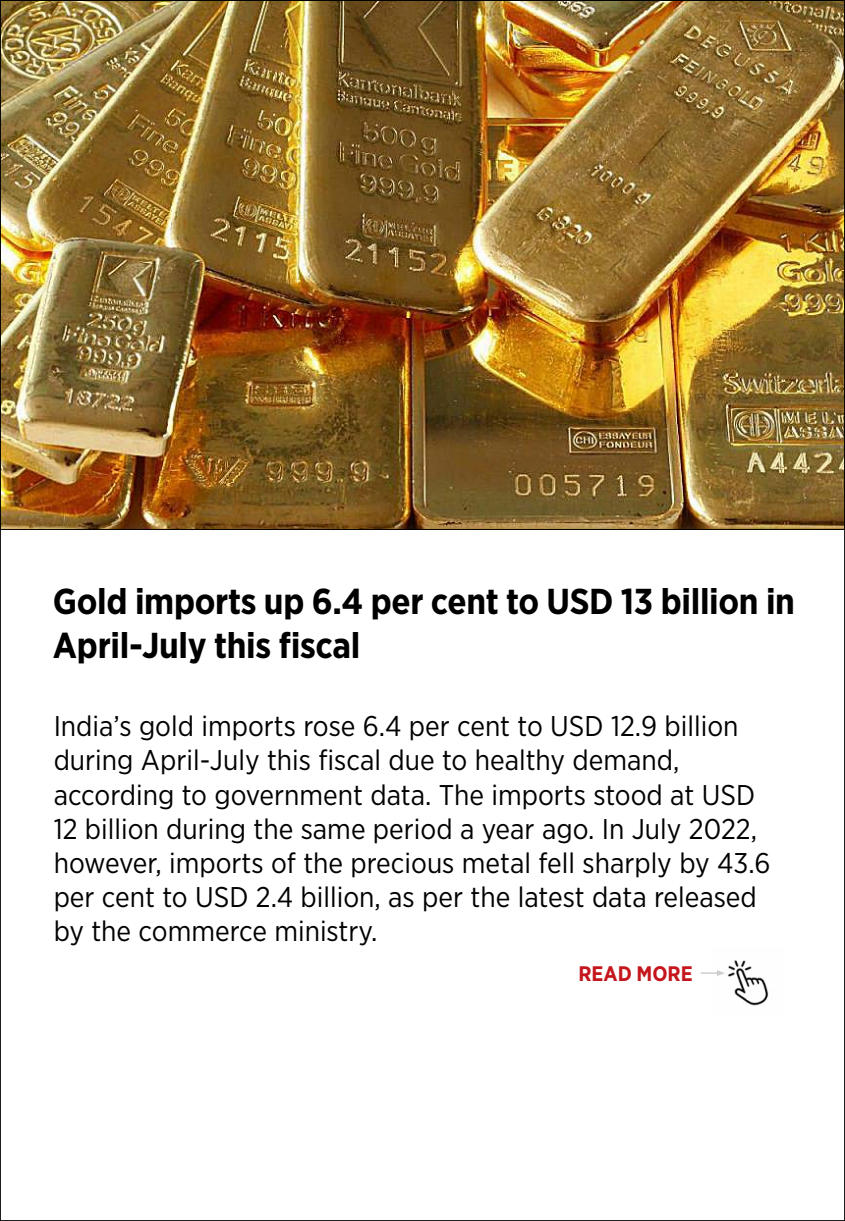
<style>
.page{position:relative;width:845px;height:1221px;background:#fff}
.page>*{position:absolute;margin:0;border:0;box-sizing:border-box;transform-origin:0 0}
.t1{font:700 36px/43.2px "Gotham Narrow";letter-spacing:-.01em;color:#000}
.t2{font:28.5px/34.2px "Gotham Narrow";color:#000}
.t3{font:700 21px "Gotham Narrow";color:#c4161c}
</style>
<div class="page">
<img style="left:2px;top:2px;width:840px;height:526px">
<img style="left:724px;top:960px;width:45px;height:46px">
<svg style="left:701px;top:970px;width:23px;height:6px"></svg>
<p class="t1" style="left:53px;top:580px;width:743px">Gold imports up 6.4 per cent to USD 13 billion in<br>April-July this fiscal</p>
<p class="t2" style="left:54px;top:708px;width:718px">India’s gold imports rose 6.4 per cent to USD 12.9 billion during April-July this fiscal due to healthy demand, according to government data. The imports stood at USD 12 billion during the same period a year ago. In July 2022, however, imports of the precious metal fell sharply by 43.6 per cent to USD 2.4 billion, as per the latest data released by the commerce ministry.</p>
<p class="t3" style="left:578px;top:959px;width:116px">READ MORE</p>
</div>
